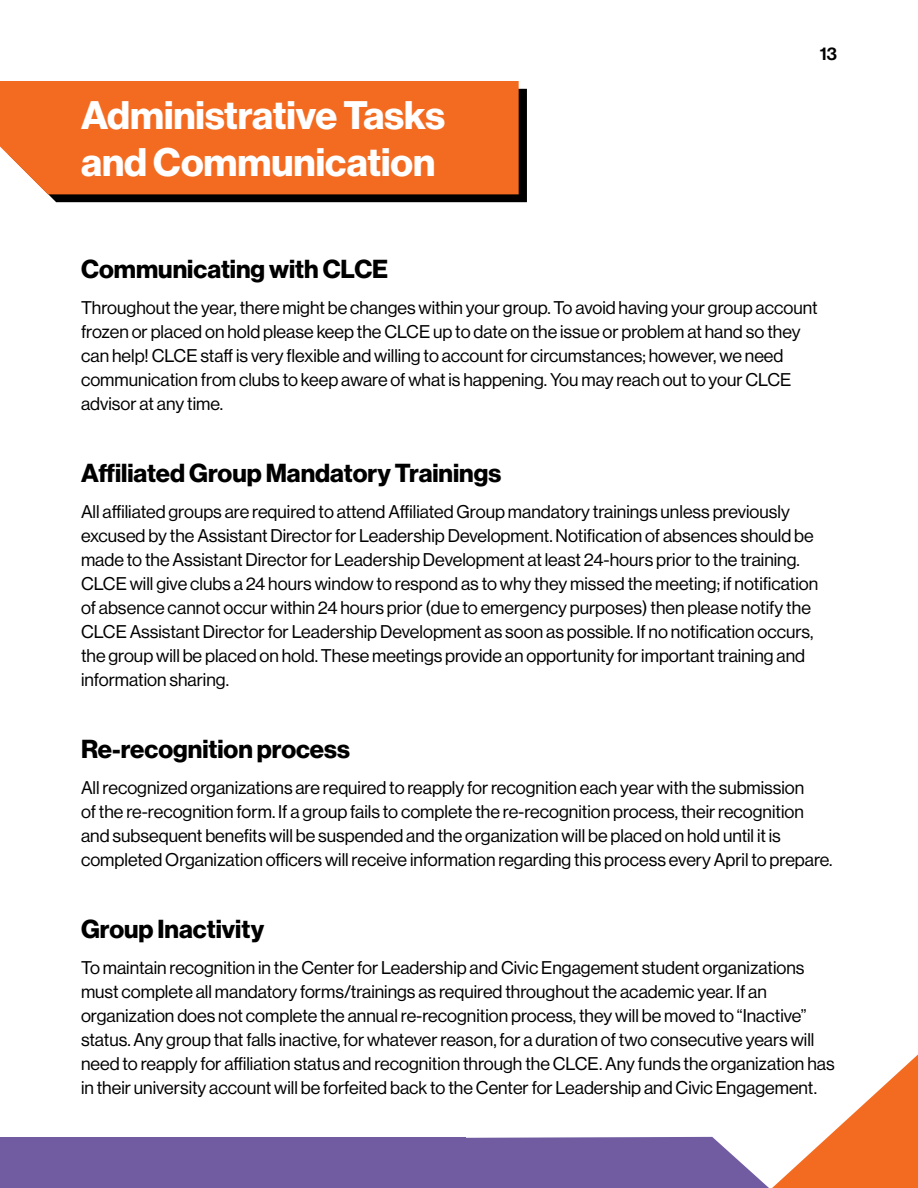
<style>
.page{position:relative;width:918px;height:1188px;background:#fff}
.page>*{position:absolute;margin:0;border:0;box-sizing:border-box;transform-origin:0 0}
.t1{font:39px/46.8px "N Haas Grotesk DS Pro 75 Bd";color:#fff}
.t2{font:25.5px "N Haas Grotesk DS Pro 75 Bd";color:#000}
.t3{font:18px/24px "N Haas Grotesk DS Pro 55 Rg";color:#000}
.t4{font:18px "N Haas Grotesk DS Pro 65 Md";color:#000}
</style>
<div class="page">
<svg style="left:385px;top:1054px;width:533px;height:134px"></svg>
<div style="left:0;top:1138px;width:466px;height:50px;background:#715ca2"></div>
<svg style="left:47px;top:89px;width:480px;height:113px;background:#0c0603"></svg>
<div style="left:0;top:81px;width:519px;height:113px;background:#f36b21"></div>
<h1 class="t1" style="left:81px;top:93px;width:366px">Administrative Tasks and Communication</h1>
<p class="t4" style="left:820px;top:44px;width:19px">13</p>
<h2 class="t2" style="left:81px;top:255px;width:309px">Communicating with CLCE</h2>
<p class="t3" style="left:81px;top:296px;width:738px">Throughout the year, there might be changes within your group. To avoid having your group account frozen or placed on hold please keep the CLCE up to date on the issue or problem at hand so they can help! CLCE staff is very flexible and willing to account for circumstances; however, we need communication from clubs to keep aware of what is happening. You may reach out to your CLCE advisor at any time.</p>
<h2 class="t2" style="left:81px;top:459px;width:422px">Affiliated Group Mandatory Trainings</h2>
<p class="t3" style="left:81px;top:500px;width:739px">All affiliated groups are required to attend Affiliated Group mandatory trainings unless previously excused by the Assistant Director for Leadership Development. Notification of absences should be made to the Assistant Director for Leadership Development at least 24-hours prior to the training.<br>CLCE will give clubs a 24 hours window to respond as to why they missed the meeting; if notification of absence cannot occur within 24 hours prior (due to emergency purposes) then please notify the CLCE Assistant Director for Leadership Development as soon as possible. If no notification occurs, the group will be placed on hold. These meetings provide an opportunity for important training and information sharing.</p>
<h2 class="t2" style="left:81px;top:735px;width:271px">Re-recognition process</h2>
<p class="t3" style="left:81px;top:776px;width:753px">All recognized organizations are required to reapply for recognition each year with the submission<br>of the re-recognition form. If a group fails to complete the re-recognition process, their recognition and subsequent benefits will be suspended and the organization will be placed on hold until it is completed Organization officers will receive information regarding this process every April to prepare.</p>
<h2 class="t2" style="left:81px;top:915px;width:185px">Group Inactivity</h2>
<p class="t3" style="left:81px;top:956px;width:755px">To maintain recognition in the Center for Leadership and Civic Engagement student organizations must complete all mandatory forms/trainings as required throughout the academic year. If an organization does not complete the annual re-recognition process, they will be moved to “Inactive” status. Any group that falls inactive, for whatever reason, for a duration of two consecutive years will need to reapply for affiliation status and recognition through the CLCE. Any funds the organization has in their university account will be forfeited back to the Center for Leadership and Civic Engagement.</p>
</div>
